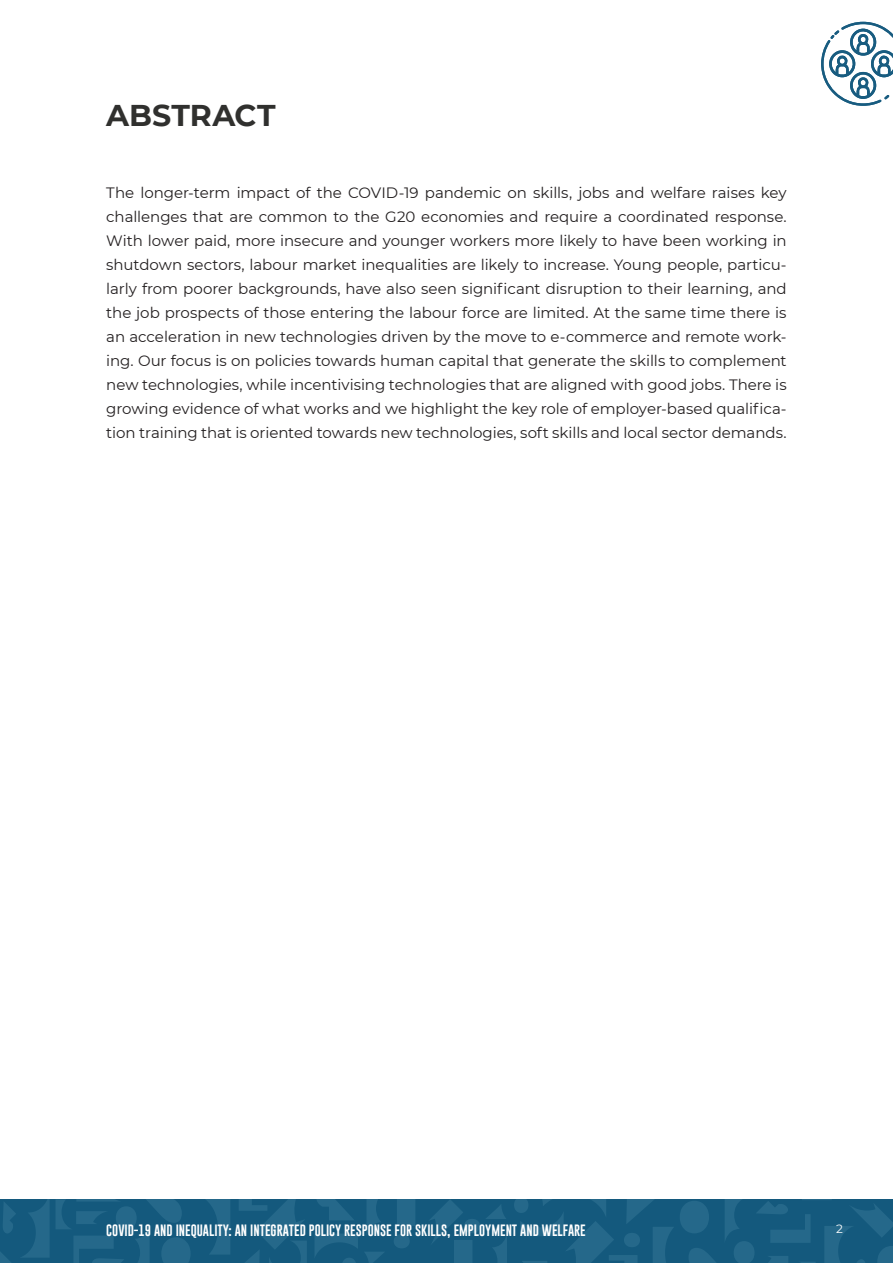
<style>
.page{position:relative;width:893px;height:1263px;background:#fff}
.page>*{position:absolute;margin:0;border:0;box-sizing:border-box;transform-origin:0 0}
.titolo_capitolo{font:700 30px "Montserrat";color:#30302e}
.normale{font:15px/24px "Montserrat";color:#231f20;text-align:justify}
.t1{font:12px "Gobold";color:#fff}
.t2{font:12px "Montserrat";color:#fff}
</style>
<div class="page">
<div style="left:0;top:1199px;width:893px;height:64px;background:#14597d"></div>
<svg style="left:514px;top:1199px;width:379px;height:64px"></svg>
<svg style="left:430px;top:1200px;width:77px;height:63px"></svg>
<svg style="left:0;top:1199px;width:415px;height:64px"></svg>
<svg style="left:821px;top:22px;width:72px;height:84px"></svg>
<p class="titolo_capitolo" style="left:106px;top:94px;width:171px">ABSTRACT</p>
<p class="normale" style="left:106px;top:180px;width:682px">The longer-term impact of the COVID-19 pandemic on skills, jobs and welfare raises key challenges that are common to the G20 economies and require a coordinated response.<br>With lower paid, more insecure and younger workers more likely to have been working in shutdown sectors, labour market inequalities are likely to increase. Young people, particu&shy;larly from poorer backgrounds, have also seen significant disruption to their learning, and the job prospects of those entering the labour force are limited. At the same time there is an acceleration in new technologies driven by the move to e-commerce and remote work&shy;ing. Our focus is on policies towards human capital that generate the skills to complement new technologies, while incentivising technologies that are aligned with good jobs. There is growing evidence of what works and we highlight the key role of employer-based qualifica&shy;tion training that is oriented towards new technologies, soft skills and local sector demands.</p>
<p class="t1" style="left:106px;top:1223px;width:481px">COVID-19 AND INEQUALITY: AN INTEGRATED POLICY RESPONSE FOR SKILLS, EMPLOYMENT AND WELFARE</p>
<p class="t2" style="left:836px;top:1221px;width:8px">2</p>
</div>
